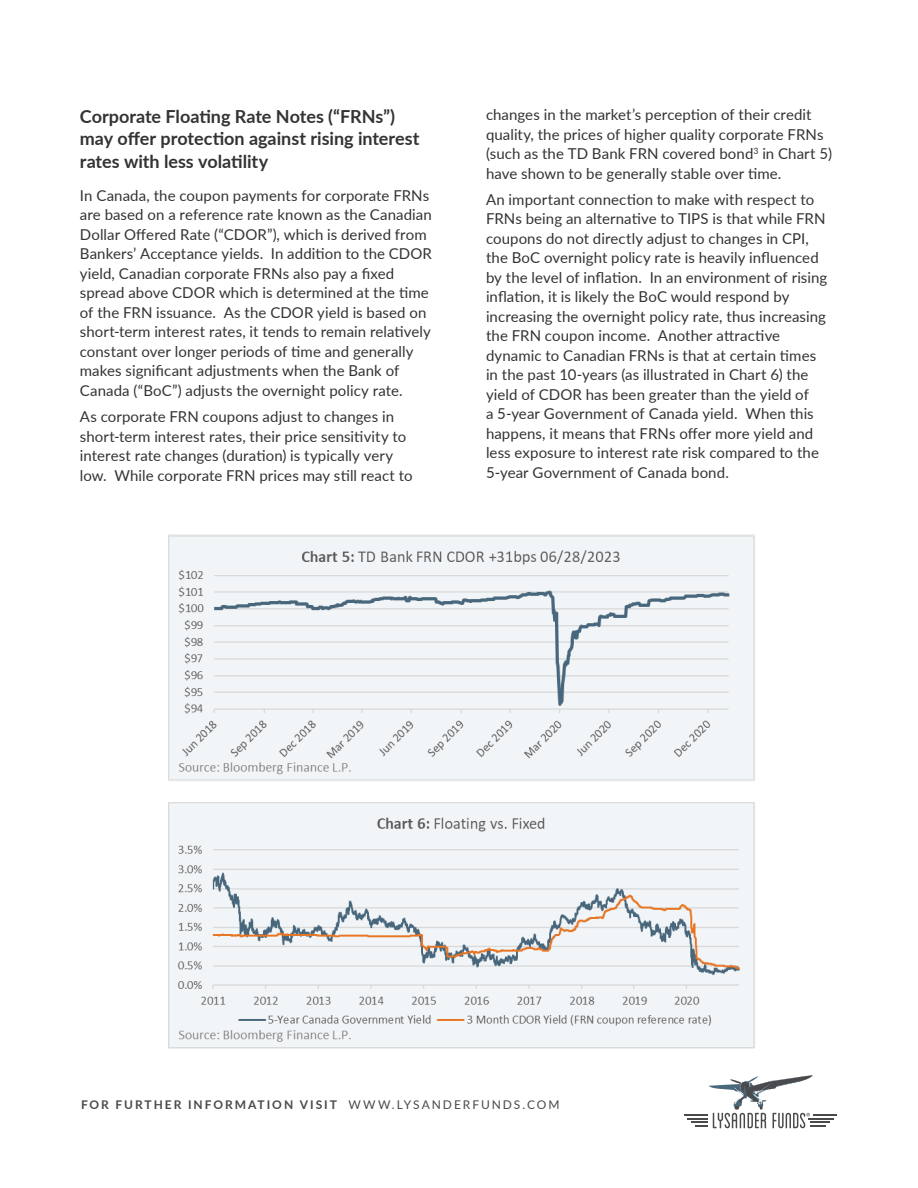
<style>
.page{position:relative;width:918px;height:1188px;background:#fff}
.page>*{position:absolute;margin:0;border:0;box-sizing:border-box;transform-origin:0 0}
.t1{font:700 18px/22.5px "Lato";color:#333}
.Body{font:15px/19.5px "Lato";letter-spacing:.005em;color:#333}
.t2{font:700 12px "Lato";letter-spacing:.165em;color:#4a494b}
.s1{font-weight:400}
</style>
<div class="page">
<svg style="left:684px;top:1075px;width:153px;height:53px"></svg>
<img style="left:168px;top:534px;width:587px;height:247px">
<img style="left:168px;top:803px;width:587px;height:246px">
<p class="t1" style="left:80px;top:104px;width:341px">Corporate Floating Rate Notes (“FRNs”) may offer protection against rising interest rates with less volatility</p>
<p class="Body" style="left:80px;top:185px;width:354px">In Canada, the coupon payments for corporate FRNs are based on a reference rate known as the Canadian Dollar Offered Rate (“CDOR”), which is derived from Bankers’ Acceptance yields. In addition to the CDOR yield, Canadian corporate FRNs also pay a fixed spread above CDOR which is determined at the time of the FRN issuance. As the CDOR yield is based on short-term interest rates, it tends to remain relatively constant over longer periods of time and generally makes significant adjustments when the Bank of Canada (“BoC”) adjusts the overnight policy rate.</p>
<p class="Body" style="left:80px;top:406px;width:334px">As corporate FRN coupons adjust to changes in short-term interest rates, their price sensitivity to interest rate changes (duration) is typically very low. While corporate FRN prices may still react to</p>
<p class="Body" style="left:486px;top:104px;width:348px">changes in the market’s perception of their credit quality, the prices of higher quality corporate FRNs (such as the TD Bank FRN covered bond<sup>3</sup> in Chart 5) have shown to be generally stable over time.</p>
<p class="Body" style="left:486px;top:189px;width:343px">An important connection to make with respect to FRNs being an alternative to TIPS is that while FRN coupons do not directly adjust to changes in CPI, the BoC overnight policy rate is heavily influenced by the level of inflation. In an environment of rising inflation, it is likely the BoC would respond by increasing the overnight policy rate, thus increasing the FRN coupon income. Another attractive dynamic to Canadian FRNs is that at certain times in the past 10-years (as illustrated in Chart 6) the yield of CDOR has been greater than the yield of<br>a 5-year Government of Canada yield. When this happens, it means that FRNs offer more yield and less exposure to interest rate risk compared to the 5-year Government of Canada bond.</p>
<p class="t2" style="left:81px;top:1096px;width:480px">FOR FURTHER INFORMATION VISIT <span class="s1">WWW.LYSANDERFUNDS.COM</span></p>
</div>
